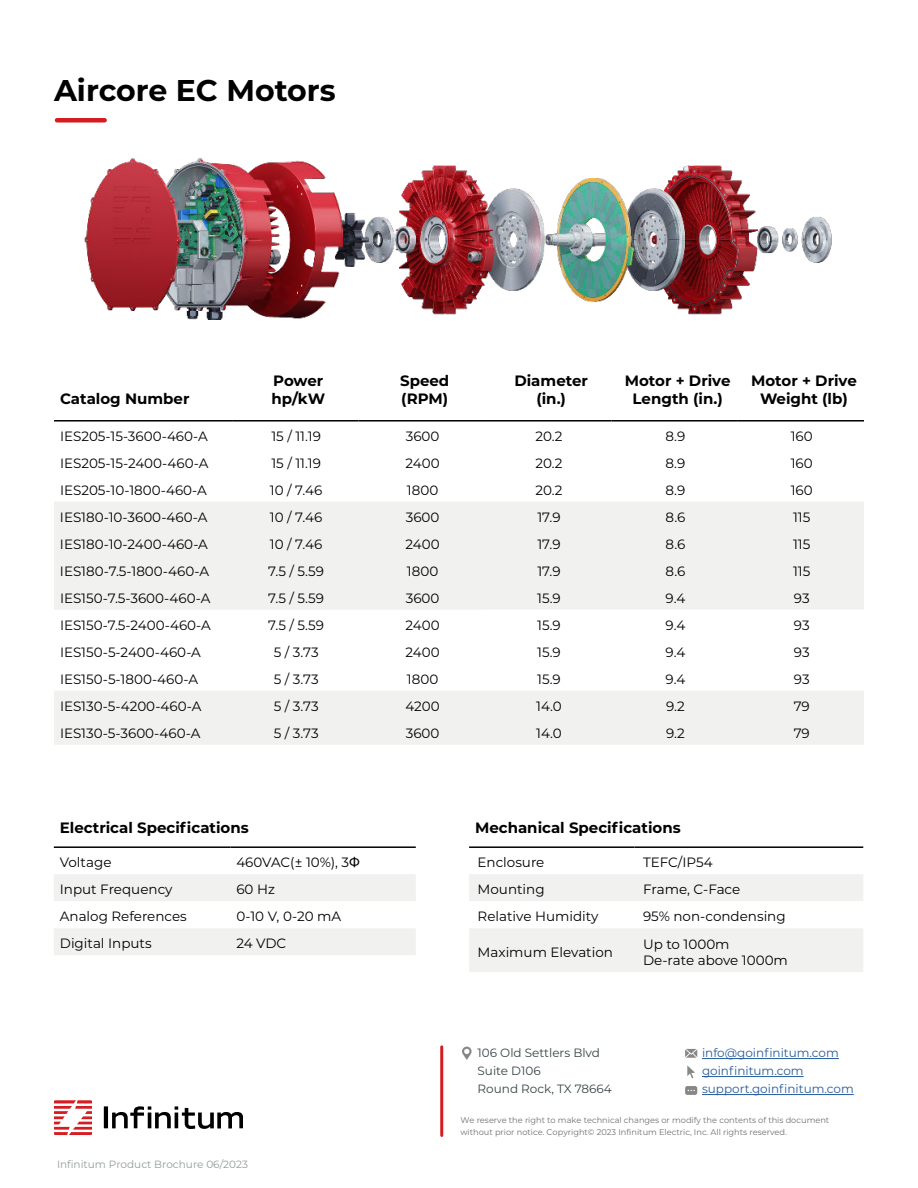
<style>
.page{position:relative;width:918px;height:1188px;background:#fff}
.page>*{position:absolute;margin:0;border:0;box-sizing:border-box;transform-origin:0 0}
.t1{font:700 30px "Montserrat";color:#000}
.t2{font:700 15px/18px "Montserrat";color:#000;text-align:center}
.t3{font:13.5px/16.2px "Montserrat";color:#000}
.t4{font:12px/18px "Montserrat";color:#265b9b}
.t5{font:12px/18px "Montserrat";color:#394446}
.t6{font:10.5px "Montserrat";color:#939b9d}
.t7{font:8.25px/11.2px "Montserrat";color:#706f6f}
.s1{font-family:"Arial"}
</style>
<div class="page">
<svg style="left:54px;top:502px;width:810px;height:243px;fill:#f1f1f0"></svg>
<svg style="left:485px;top:610px;width:379px;height:27px"></svg>
<hr style="left:54px;top:420px;width:178px;height:2px;background:#000">
<hr style="left:232px;top:420px;width:127px;height:2px;background:#000">
<hr style="left:359px;top:420px;width:126px;height:2px;background:#000">
<hr style="left:485px;top:420px;width:126px;height:2px;background:#000">
<hr style="left:611px;top:420px;width:127px;height:2px;background:#000">
<hr style="left:738px;top:420px;width:126px;height:2px;background:#000">
<svg style="left:54px;top:874px;width:362px;height:81px"></svg>
<hr style="left:54px;top:846px;width:176px;height:2px;background:#000">
<hr style="left:230px;top:846px;width:186px;height:2px;background:#000">
<div style="left:57px;top:118px;width:48px;height:5px;background:#d41c21"></div>
<hr style="left:104px;top:1106px;width:4px;height:22px;background:#000">
<svg style="left:112px;top:1106px;width:131px;height:23px"></svg>
<svg style="left:54px;top:1100px;width:38px;height:35px"></svg>
<hr style="left:702px;top:1058px;width:137px;height:1px;background:#265b9b">
<hr style="left:702px;top:1076px;width:102px;height:1px;background:#265b9b">
<hr style="left:702px;top:1094px;width:152px;height:1px;background:#265b9b">
<svg style="left:462px;top:1047px;width:10px;height:13px"></svg>
<svg style="left:687px;top:1065px;width:8px;height:13px"></svg>
<hr style="left:440px;top:1047px;width:3px;height:88px;background:#d41c21">
<svg style="left:685px;top:1049px;width:12px;height:9px"></svg>
<div style="left:685px;top:1086px;width:12px;height:9px;background:#878786;border-radius:2px"></div>
<img style="left:84px;top:158px;width:748px;height:162px">
<svg style="left:469px;top:874px;width:394px;height:98px"></svg>
<hr style="left:469px;top:846px;width:166px;height:2px;background:#000">
<hr style="left:635px;top:846px;width:228px;height:2px;background:#000">
<h1 class="t1" style="left:54px;top:76px;width:283px">Aircore EC Motors</h1>
<p class="t2" style="left:60px;top:390px;width:131px">Catalog Number</p>
<p class="t2" style="left:271px;top:372px;width:55px;text-align:left">Power hp/kW</p>
<p class="t2" style="left:400px;top:372px;width:51px;text-align:left">Speed (RPM)</p>
<p class="t2" style="left:514px;top:372px;width:75px">Diameter (in.)</p>
<p class="t2" style="left:625px;top:372px;width:107px">Motor + Drive<br>Length (in.)</p>
<p class="t2" style="left:751px;top:372px;width:107px">Motor + Drive<br>Weight (lb)</p>
<p class="t3" style="left:60px;top:428px;width:149px">IES205-15-3600-460-A</p>
<p class="t3" style="left:271px;top:428px;width:51px">15 / 11.19</p>
<p class="t3" style="left:406px;top:428px;width:35px">3600</p>
<p class="t3" style="left:536px;top:428px;width:29px">20.2</p>
<p class="t3" style="left:666px;top:428px;width:21px">8.9</p>
<p class="t3" style="left:791px;top:428px;width:24px">160</p>
<p class="t3" style="left:60px;top:455px;width:150px">IES205-15-2400-460-A</p>
<p class="t3" style="left:271px;top:455px;width:51px">15 / 11.19</p>
<p class="t3" style="left:406px;top:455px;width:36px">2400</p>
<p class="t3" style="left:536px;top:455px;width:29px">20.2</p>
<p class="t3" style="left:666px;top:455px;width:21px">8.9</p>
<p class="t3" style="left:791px;top:455px;width:24px">160</p>
<p class="t3" style="left:60px;top:482px;width:148px">IES205-10-1800-460-A</p>
<p class="t3" style="left:270px;top:482px;width:54px">10 / 7.46</p>
<p class="t3" style="left:407px;top:482px;width:33px">1800</p>
<p class="t3" style="left:536px;top:482px;width:29px">20.2</p>
<p class="t3" style="left:666px;top:482px;width:21px">8.9</p>
<p class="t3" style="left:791px;top:482px;width:24px">160</p>
<p class="t3" style="left:60px;top:509px;width:149px">IES180-10-3600-460-A</p>
<p class="t3" style="left:270px;top:509px;width:54px">10 / 7.46</p>
<p class="t3" style="left:406px;top:509px;width:35px">3600</p>
<p class="t3" style="left:537px;top:509px;width:25px">17.9</p>
<p class="t3" style="left:666px;top:509px;width:21px">8.6</p>
<p class="t3" style="left:793px;top:509px;width:19px">115</p>
<p class="t3" style="left:60px;top:536px;width:149px">IES180-10-2400-460-A</p>
<p class="t3" style="left:270px;top:536px;width:54px">10 / 7.46</p>
<p class="t3" style="left:406px;top:536px;width:36px">2400</p>
<p class="t3" style="left:537px;top:536px;width:25px">17.9</p>
<p class="t3" style="left:666px;top:536px;width:21px">8.6</p>
<p class="t3" style="left:793px;top:536px;width:19px">115</p>
<p class="t3" style="left:60px;top:563px;width:151px">IES180-7.5-1800-460-A</p>
<p class="t3" style="left:268px;top:563px;width:57px">7.5 / 5.59</p>
<p class="t3" style="left:407px;top:563px;width:33px">1800</p>
<p class="t3" style="left:537px;top:563px;width:25px">17.9</p>
<p class="t3" style="left:666px;top:563px;width:21px">8.6</p>
<p class="t3" style="left:793px;top:563px;width:19px">115</p>
<p class="t3" style="left:60px;top:590px;width:152px">IES150-7.5-3600-460-A</p>
<p class="t3" style="left:268px;top:590px;width:57px">7.5 / 5.59</p>
<p class="t3" style="left:406px;top:590px;width:35px">3600</p>
<p class="t3" style="left:537px;top:590px;width:25px">15.9</p>
<p class="t3" style="left:666px;top:590px;width:21px">9.4</p>
<p class="t3" style="left:794px;top:590px;width:17px">93</p>
<p class="t3" style="left:60px;top:617px;width:152px">IES150-7.5-2400-460-A</p>
<p class="t3" style="left:268px;top:617px;width:57px">7.5 / 5.59</p>
<p class="t3" style="left:406px;top:617px;width:36px">2400</p>
<p class="t3" style="left:537px;top:617px;width:25px">15.9</p>
<p class="t3" style="left:666px;top:617px;width:21px">9.4</p>
<p class="t3" style="left:794px;top:617px;width:17px">93</p>
<p class="t3" style="left:60px;top:644px;width:142px">IES150-5-2400-460-A</p>
<p class="t3" style="left:274px;top:644px;width:46px">5 / 3.73</p>
<p class="t3" style="left:406px;top:644px;width:36px">2400</p>
<p class="t3" style="left:537px;top:644px;width:25px">15.9</p>
<p class="t3" style="left:666px;top:644px;width:21px">9.4</p>
<p class="t3" style="left:794px;top:644px;width:17px">93</p>
<p class="t3" style="left:60px;top:671px;width:140px">IES150-5-1800-460-A</p>
<p class="t3" style="left:274px;top:671px;width:46px">5 / 3.73</p>
<p class="t3" style="left:407px;top:671px;width:33px">1800</p>
<p class="t3" style="left:537px;top:671px;width:25px">15.9</p>
<p class="t3" style="left:666px;top:671px;width:21px">9.4</p>
<p class="t3" style="left:794px;top:671px;width:17px">93</p>
<p class="t3" style="left:60px;top:698px;width:143px">IES130-5-4200-460-A</p>
<p class="t3" style="left:274px;top:698px;width:46px">5 / 3.73</p>
<p class="t3" style="left:405px;top:698px;width:36px">4200</p>
<p class="t3" style="left:536px;top:698px;width:27px">14.0</p>
<p class="t3" style="left:666px;top:698px;width:20px">9.2</p>
<p class="t3" style="left:794px;top:698px;width:18px">79</p>
<p class="t3" style="left:60px;top:725px;width:142px">IES130-5-3600-460-A</p>
<p class="t3" style="left:274px;top:725px;width:46px">5 / 3.73</p>
<p class="t3" style="left:406px;top:725px;width:35px">3600</p>
<p class="t3" style="left:536px;top:725px;width:27px">14.0</p>
<p class="t3" style="left:666px;top:725px;width:20px">9.2</p>
<p class="t3" style="left:794px;top:725px;width:18px">79</p>
<p class="t2" style="left:60px;top:819px;width:190px">Electrical Specifications</p>
<p class="t3" style="left:60px;top:855px;width:53px">Voltage</p>
<p class="t3" style="left:236px;top:855px;width:125px">460VAC(± 10%), 3<span class="s1">Φ</span></p>
<p class="t3" style="left:60px;top:882px;width:114px">Input Frequency</p>
<p class="t3" style="left:236px;top:882px;width:40px">60 Hz</p>
<p class="t3" style="left:60px;top:909px;width:128px">Analog References</p>
<p class="t3" style="left:236px;top:909px;width:106px">0-10 V, 0-20 mA</p>
<p class="t3" style="left:60px;top:936px;width:93px">Digital Inputs</p>
<p class="t3" style="left:236px;top:936px;width:51px">24 VDC</p>
<p class="t6" style="left:57px;top:1159px;width:193px">Infinitum Product Brochure 06/2023</p>
<p class="t2" style="left:475px;top:819px;width:207px">Mechanical Specifications</p>
<p class="t3" style="left:478px;top:855px;width:68px">Enclosure</p>
<p class="t3" style="left:643px;top:855px;width:71px">TEFC/IP54</p>
<p class="t3" style="left:478px;top:882px;width:69px">Mounting</p>
<p class="t3" style="left:643px;top:882px;width:99px">Frame, C-Face</p>
<p class="t3" style="left:478px;top:909px;width:122px">Relative Humidity</p>
<p class="t3" style="left:643px;top:909px;width:144px">95% non-condensing</p>
<p class="t3" style="left:478px;top:944px;width:137px">Maximum Elevation</p>
<p class="t3" style="left:643px;top:936px;width:146px">Up to 1000m<br>De-rate above 1000m</p>
<p class="t5" style="left:478px;top:1045px;width:136px">106 Old Settlers Blvd<br>Suite D106<br>Round Rock, TX 78664</p>
<p class="t4" style="left:702px;top:1045px;width:153px">info@goinfinitum.com goinfinitum.com support.goinfinitum.com</p>
<p class="t7" style="left:460px;top:1115px;width:370px">We reserve the right to make technical changes or modify the contents of this document without prior notice. Copyright© 2023 Infinitum Electric, Inc. All rights reserved.</p>
</div>
